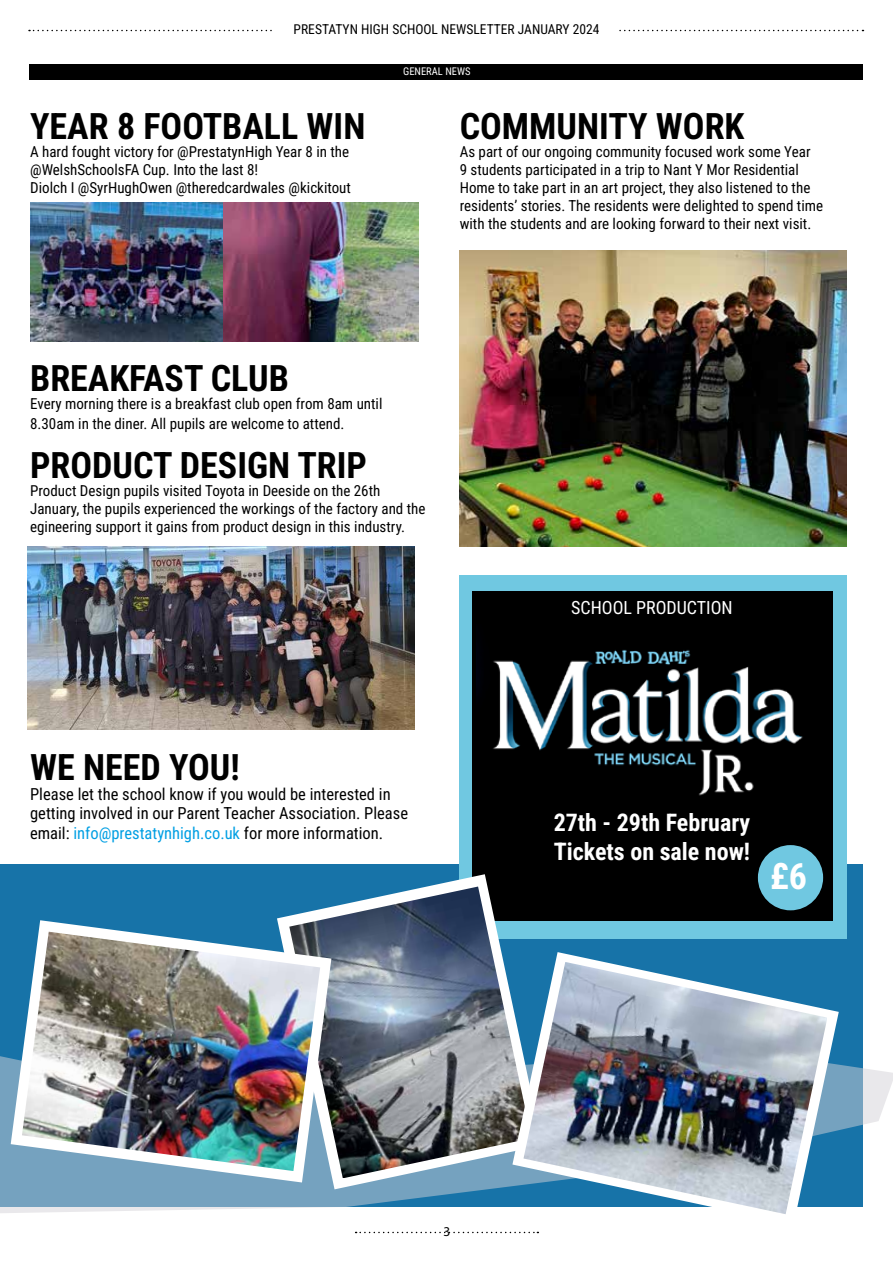
<style>
.page{position:relative;width:893px;height:1263px;background:#fff}
.page>*{position:absolute;margin:0;border:0;box-sizing:border-box;transform-origin:0 0}
.t1{font:700 36px "Roboto Condensed";color:#000}
.t2{font:700 36px "Roboto Condensed";color:#fff}
.t3{font:700 24px/28.8px "Roboto Condensed";color:#fff}
.t4{font:18px "Roboto Condensed";color:#fff}
.t5{font:16.5px/19.8px "Roboto Condensed";color:#000}
.t6{font:15px/18px "Roboto Condensed";color:#000}
.t7{font:13.5px "Roboto Condensed";color:#000}
.t8{font:13.5px "Myriad Pro";color:#000}
.t9{font:10.5px "Roboto Condensed";color:#fff}
.s1{color:#009fe3}
</style>
<div class="page">
<div style="left:0;top:865px;width:862px;height:342px;background:#1773a8"></div>
<svg style="left:29px;top:30px;width:834px;height:1px"></svg>
<div style="left:29px;top:64px;width:833px;height:16px;background:#000"></div>
<div style="left:275px;top:24px;width:343px;height:15px;background:#fff"></div>
<img style="left:30px;top:203px;width:388px;height:138px">
<img style="left:28px;top:547px;width:387px;height:182px">
<img style="left:460px;top:251px;width:387px;height:296px">
<div style="left:459px;top:575px;width:388px;height:363px;background:#70c8e1"></div>
<div style="left:472px;top:591px;width:360px;height:329px;background:#000"></div>
<img style="left:476px;top:643px;width:347px;height:257px">
<div style="left:758px;top:845px;width:65px;height:65px;background:#70c8e1;border-radius:50%"></div>
<svg style="left:0;top:978px;width:893px;height:256px"></svg>
<svg style="left:277px;top:874px;width:265px;height:315px"></svg>
<img style="left:289px;top:886px;width:243px;height:292px">
<svg style="left:11px;top:920px;width:320px;height:262px"></svg>
<img style="left:22px;top:932px;width:298px;height:239px">
<svg style="left:512px;top:952px;width:327px;height:272px"></svg>
<img style="left:523px;top:962px;width:304px;height:252px">
<p class="t7" style="left:294px;top:20px;width:307px">PRESTATYN HIGH SCHOOL NEWSLETTER JANUARY 2024</p>
<h1 class="t1" style="left:30px;top:101px;width:337px">YEAR 8 FOOTBALL WIN</h1>
<p class="t6" style="left:30px;top:142px;width:322px">A hard fought victory for @PrestatynHigh Year 8 in the @WelshSchoolsFA Cup. Into the last 8!<br>Diolch I @SyrHughOwen @theredcardwales @kickitout</p>
<p class="t9" style="left:403px;top:64px;width:69px">GENERAL NEWS</p>
<h1 class="t1" style="left:460px;top:101px;width:286px">COMMUNITY WORK</h1>
<p class="t6" style="left:460px;top:142px;width:365px">As part of our ongoing community focused work some Year<br>9 students participated in a trip to Nant Y Mor Residential Home to take part in an art project, they also listened to the residents’ stories. The residents were delighted to spend time with the students and are looking forward to their next visit.</p>
<h1 class="t1" style="left:30px;top:353px;width:260px">BREAKFAST CLUB</h1>
<p class="t6" style="left:30px;top:393px;width:354px;line-height:19.8px">Every morning there is a breakfast club open from 8am until<br>8.30am in the diner. All pupils are welcome to attend.</p>
<h1 class="t1" style="left:30px;top:440px;width:338px">PRODUCT DESIGN TRIP</h1>
<p class="t6" style="left:30px;top:481px;width:397px">Product Design pupils visited Toyota in Deeside on the 26th<br>January, the pupils experienced the workings of the factory and the egineering support it gains from product design in this industry.</p>
<h1 class="t1" style="left:30px;top:742px;width:211px">WE NEED YOU!</h1>
<p class="t5" style="left:30px;top:783px;width:379px">Please let the school know if you would be interested in getting involved in our Parent Teacher Association. Please email: <span class="s1">info@prestatynhigh.co.uk</span> for more information.</p>
<p class="t4" style="left:571px;top:595px;width:163px">SCHOOL PRODUCTION</p>
<h2 class="t3" style="left:554px;top:807px;width:198px">27th - 29th February<br>Tickets on sale now!</h2>
<h1 class="t2" style="left:770px;top:851px;width:39px">£6</h1>
<p class="t8" style="left:443px;top:1223px;width:8px">3</p>
</div>
